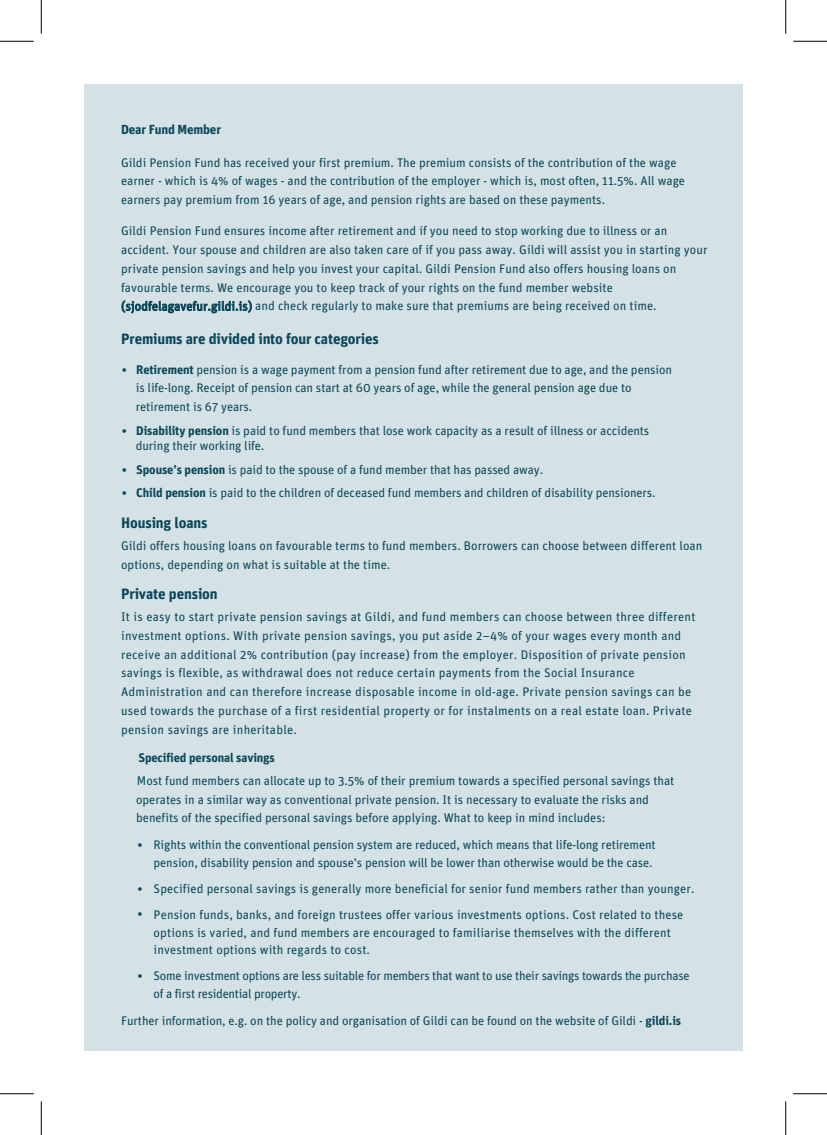
<style>
.page{position:relative;width:827px;height:1135px;background:#fff}
.page>*{position:absolute;margin:0;border:0;box-sizing:border-box;transform-origin:0 0}
.t1{font:700 15px "Unit OT";letter-spacing:-.01em;color:#0b475b}
.t2{font:15px/25px "Mark Pro";color:#0b475b}
.t3{font:700 13.12px "Unit OT";letter-spacing:-.015em;color:#0b475b}
.t4{font:12.5px/18.8px "Unit OT";letter-spacing:.005em;color:#0b475b}
.t5{font:12.5px/17.5px "Unit OT";letter-spacing:-.02em;color:#0b475b}
.t6{font:700 12.5px "Unit OT";letter-spacing:-.01em;color:#0b475b}
.s1{font-family:"Mark Pro";font-size:15px}
.s2{font-weight:700}
</style>
<div class="page">
<div style="left:41px;top:41px;width:745px;height:1054px;background:#d4e2e5"></div>
<div style="left:31px;top:31px;width:53px;height:1073px;background:#fff"></div>
<div style="left:743px;top:31px;width:53px;height:1073px;background:#fff"></div>
<div style="left:31px;top:1051px;width:765px;height:53px;background:#fff"></div>
<div style="left:31px;top:31px;width:754px;height:52px;background:#fff"></div>
<hr style="left:0;top:41px;width:34px;height:1px;background:#000">
<hr style="left:793px;top:41px;width:34px;height:1px;background:#000">
<hr style="left:0;top:1093px;width:34px;height:1px;background:#000">
<hr style="left:793px;top:1093px;width:34px;height:1px;background:#000">
<hr style="left:41px;top:0;width:1px;height:34px;background:#000">
<hr style="left:41px;top:1101px;width:1px;height:34px;background:#000">
<hr style="left:785px;top:0;width:1px;height:34px;background:#000">
<hr style="left:785px;top:1101px;width:1px;height:34px;background:#000">
<p class="t3" style="left:121px;top:121px;width:101px">Dear Fund Member</p>
<p class="t4" style="left:121px;top:153px;width:565px">Gildi Pension Fund has received your first premium. The premium consists of the contribution of the wage earner - which is 4% of wages - and the contribution of the employer - which is, most often, 11.5%. All wage earners pay premium from 16 years of age, and pension rights are based on these payments.</p>
<p class="t4" style="left:121px;top:221px;width:588px">Gildi Pension Fund ensures income after retirement and if you need to stop working due to illness or an accident. Your spouse and children are also taken care of if you pass away. Gildi will assist you in starting your private pension savings and help you invest your capital. Gildi Pension Fund also offers housing loans on favourable terms. We encourage you to keep track of your rights on the fund member website (sjodfelagavefur.gildi.is) and check regularly to make sure that premiums are being received on time.</p>
<p class="t1" style="left:121px;top:329px;width:259px">Premiums are divided into four categories</p>
<p class="t4" style="left:136px;top:360px;width:537px;text-indent:-15px"><span class="s1">•</span> <span class="s2">Retirement</span> pension is a wage payment from a pension fund after retirement due to age, and the pension is life-long. Receipt of pension can start at 60 years of age, while the general pension age due to retirement is 67 years.</p>
<p class="t4" style="left:136px;top:423px;width:515px;line-height:15px;text-indent:-15px"><span class="s1">•</span> <span class="s2">Disability pension</span> is paid to fund members that lose work capacity as a result of illness or accidents during their working life.</p>
<p class="t4" style="left:121px;top:460px;width:423px"><span class="s1">•</span> <span class="s2">Spouse’s pension</span> is paid to the spouse of a fund member that has passed away.</p>
<p class="t4" style="left:121px;top:483px;width:536px"><span class="s1">•</span> <span class="s2">Child pension</span> is paid to the children of deceased fund members and children of disability pensioners.</p>
<p class="t1" style="left:121px;top:513px;width:88px">Housing loans</p>
<p class="t4" style="left:121px;top:536px;width:582px">Gildi offers housing loans on favourable terms to fund members. Borrowers can choose between different loan options, depending on what is suitable at the time.</p>
<p class="t1" style="left:121px;top:584px;width:98px">Private pension</p>
<p class="t4" style="left:121px;top:607px;width:576px">It is easy to start private pension savings at Gildi, and fund members can choose between three different investment options. With private pension savings, you put aside 2–4% of your wages every month and receive an additional 2% contribution (pay increase) from the employer. Disposition of private pension savings is flexible, as withdrawal does not reduce certain payments from the Social Insurance Administration and can therefore increase disposable income in old-age. Private pension savings can be used towards the purchase of a first residential property or for instalments on a real estate loan. Private pension savings are inheritable.</p>
<p class="t6" style="left:138px;top:750px;width:138px">Specified personal savings</p>
<p class="t4" style="left:136px;top:771px;width:539px">Most fund members can allocate up to 3.5% of their premium towards a specified personal savings that operates in a similar way as conventional private pension. It is necessary to evaluate the risks and benefits of the specified personal savings before applying. What to keep in mind includes:</p>
<p class="t2" style="left:137px;top:830px;width:8px">•</p>
<p class="t2" style="left:137px;top:874px;width:8px">• •</p>
<p class="t2" style="left:137px;top:961px;width:8px">•</p>
<p class="t4" style="left:154px;top:836px;width:503px;line-height:17.5px">Rights within the conventional pension system are reduced, which means that life-long retirement pension, disability pension and spouse’s pension will be lower than otherwise would be the case.</p>
<p class="t4" style="left:154px;top:875px;width:542px;line-height:26.2px">Specified personal savings is generally more beneficial for senior fund members rather than younger.<br>Pension funds, banks, and foreign trustees offer various investments options. Cost related to these</p>
<p class="t4" style="left:154px;top:923px;width:519px;line-height:17.5px">options is varied, and fund members are encouraged to familiarise themselves with the different investment options with regards to cost.</p>
<p class="t5" style="left:154px;top:967px;width:537px">Some investment options are less suitable for members that want to use their savings towards the purchase of a first residential property.</p>
<p class="t4" style="left:121px;top:1011px;width:561px">Further information, e.g. on the policy and organisation of Gildi can be found on the website of Gildi - <span class="s2">gildi.is</span></p>
</div>
